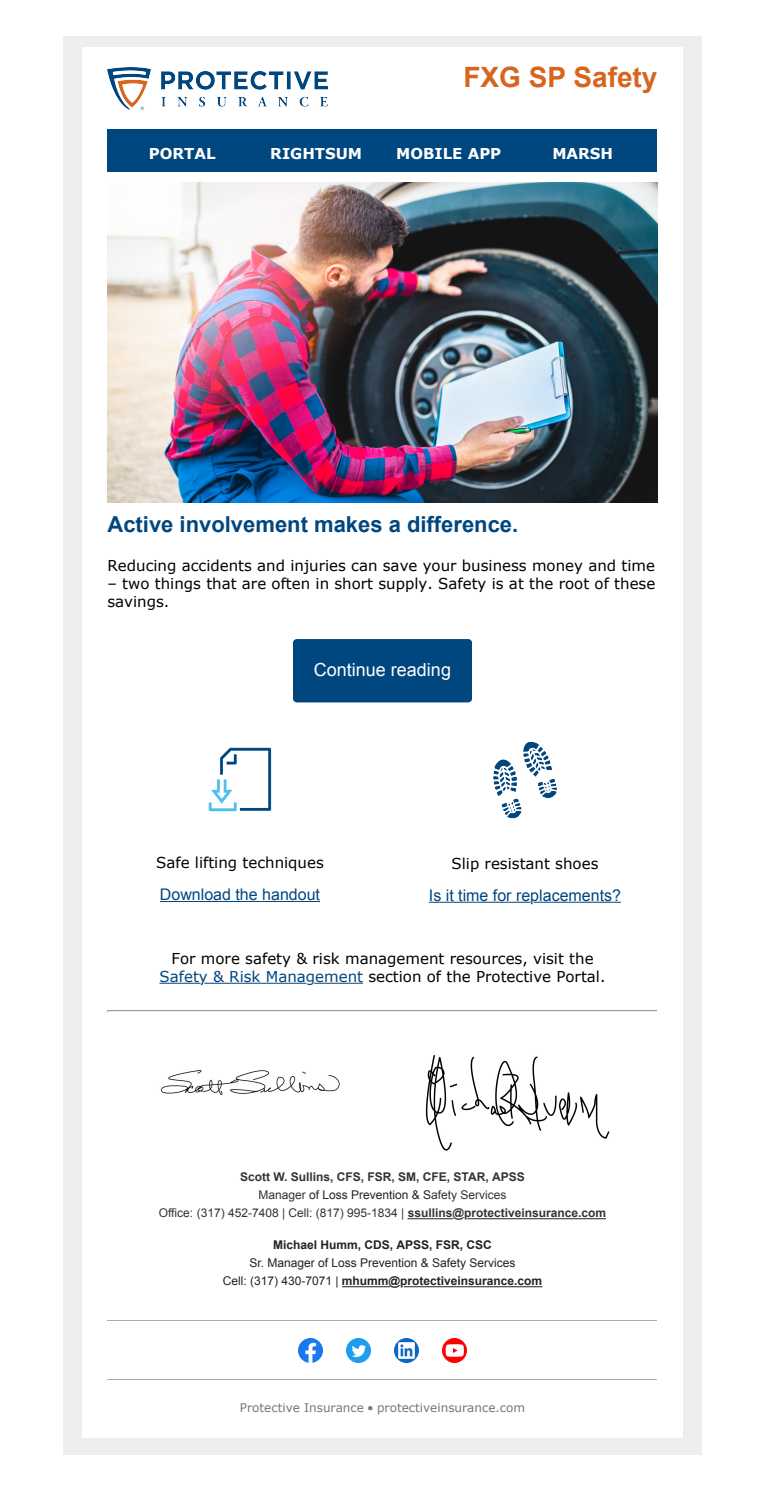
<style>
.page{position:relative;width:765px;height:1500px;background:#fff}
.page>*{position:absolute;margin:0;border:0;box-sizing:border-box;transform-origin:0 0}
.t1{font:700 28px "Arial";color:#d8651f}
.t2{font:700 22px "Arial";color:#00467f}
.t3{font:18px "Arial";color:#fff}
.t4{font:16px "Arial";color:#00467f}
.t5{font:15px/18px "Verdana";color:#000}
.t6{font:700 15px "Verdana";color:#fff}
.t7{font:700 12px/18px "Arial";color:#333;text-align:center}
.t8{font:12px/18px "Arial";color:#222;text-align:center}
.t9{font:12px "Verdana";color:#777}
.t10{font:700 12px "Arial";color:#222}
.s1{color:#00467f}
.s2{font-weight:400}
.s3{font-weight:400;color:#222}
.s4{font-weight:700}
</style>
<div class="page">
<div style="left:63px;top:36px;width:639px;height:670px;background:#eee"></div>
<div style="left:82px;top:47px;width:601px;height:659px;background:#fff"></div>
<div style="left:108px;top:129px;width:550px;height:43px;background:#00467f"></div>
<div style="left:293px;top:639px;width:179px;height:63px;background:#00467f;border-radius:4px"></div>
<img style="left:108px;top:67px;width:219px;height:42px">
<img style="left:108px;top:182px;width:549px;height:320px">
<div style="left:63px;top:705px;width:639px;height:749px;background:#eee"></div>
<div style="left:82px;top:705px;width:601px;height:732px;background:#fff"></div>
<hr style="left:108px;top:1320px;width:549px;height:1px;background:#aeaeae">
<hr style="left:108px;top:1010px;width:549px;height:1px;background:#9a9a9a">
<hr style="left:108px;top:1011px;width:549px;height:1px;background:#eee">
<hr style="left:108px;top:1379px;width:549px;height:1px;background:#aeaeae">
<img style="left:208px;top:747px;width:64px;height:65px">
<hr style="left:160px;top:901px;width:160px;height:1px;background:#00467f">
<img style="left:493px;top:741px;width:64px;height:78px">
<hr style="left:534px;top:902px;width:87px;height:1px;background:#00467f">
<hr style="left:429px;top:902px;width:101px;height:1px;background:#00467f">
<hr style="left:314px;top:983px;width:49px;height:1px;background:#00467f">
<hr style="left:204px;top:983px;width:103px;height:1px;background:#00467f">
<hr style="left:159px;top:983px;width:42px;height:1px;background:#00467f">
<img style="left:161px;top:1070px;width:179px;height:25px">
<img style="left:425px;top:1055px;width:185px;height:96px">
<hr style="left:467px;top:1218px;width:139px;height:1px;background:#222">
<hr style="left:408px;top:1218px;width:45px;height:1px;background:#222">
<hr style="left:404px;top:1286px;width:138px;height:1px;background:#222">
<hr style="left:342px;top:1286px;width:48px;height:1px;background:#222">
<img style="left:299px;top:1338px;width:23px;height:24px">
<img style="left:347px;top:1338px;width:24px;height:24px">
<img style="left:395px;top:1338px;width:24px;height:24px">
<img style="left:442px;top:1338px;width:25px;height:24px">
<h1 class="t1" style="left:463px;top:59px;width:195px">FXG SP Safety</h1>
<p class="t6" style="left:149px;top:144px;width:68px">PORTAL</p>
<p class="t6" style="left:270px;top:144px;width:93px">RIGHTSUM</p>
<p class="t6" style="left:396px;top:144px;width:107px">MOBILE APP</p>
<p class="t6" style="left:552px;top:144px;width:62px">MARSH</p>
<h2 class="t2" style="left:108px;top:510px;width:412px">Active involvement makes a difference.</h2>
<p class="t5" style="left:108px;top:557px;width:549px">Reducing accidents and injuries can save your business money and time</p>
<p class="t5" style="left:108px;top:575px;width:549px">– two things that are often in short supply. Safety is at the root of these savings.</p>
<p class="t3" style="left:314px;top:658px;width:139px">Continue reading</p>
<p class="t5" style="left:156px;top:854px;width:169px">Safe lifting techniques</p>
<p class="t4" style="left:160px;top:884px;width:162px">Download the handout</p>
<p class="t5" style="left:452px;top:855px;width:148px">Slip resistant shoes</p>
<p class="t4" style="left:429px;top:885px;width:194px">Is it time for replacements?</p>
<p class="t5" style="left:160px;top:950px;width:448px;text-align:center">For more safety &amp; risk management resources, visit the<br><span class="s1">Safety &amp; Risk Management</span> section of the Protective Portal.</p>
<p class="t7" style="left:159px;top:1168px;width:449px">Scott W. Sullins, CFS, FSR, SM, CFE, STAR, APSS<br><span class="s2">Manager</span> <span class="s3">of Loss Prevention &amp; S</span><span class="s2">afety Services<br>Office: (317) 452-7408 | Cell: (817) 995-1834 |</span> ssullins@protectiveinsurance.com</p>
<p class="t10" style="left:273px;top:1237px;width:220px">Michael Humm, CDS, APSS, FSR, CSC</p>
<p class="t8" style="left:223px;top:1254px;width:321px">Sr. Manager of Loss Prevention &amp; Safety Services<br>Cell: (317) 430-7071 | <span class="s4">mhumm@protectiveinsurance.com</span></p>
<p class="t9" style="left:240px;top:1400px;width:287px">Protective Insurance • protectiveinsurance.com</p>
</div>
